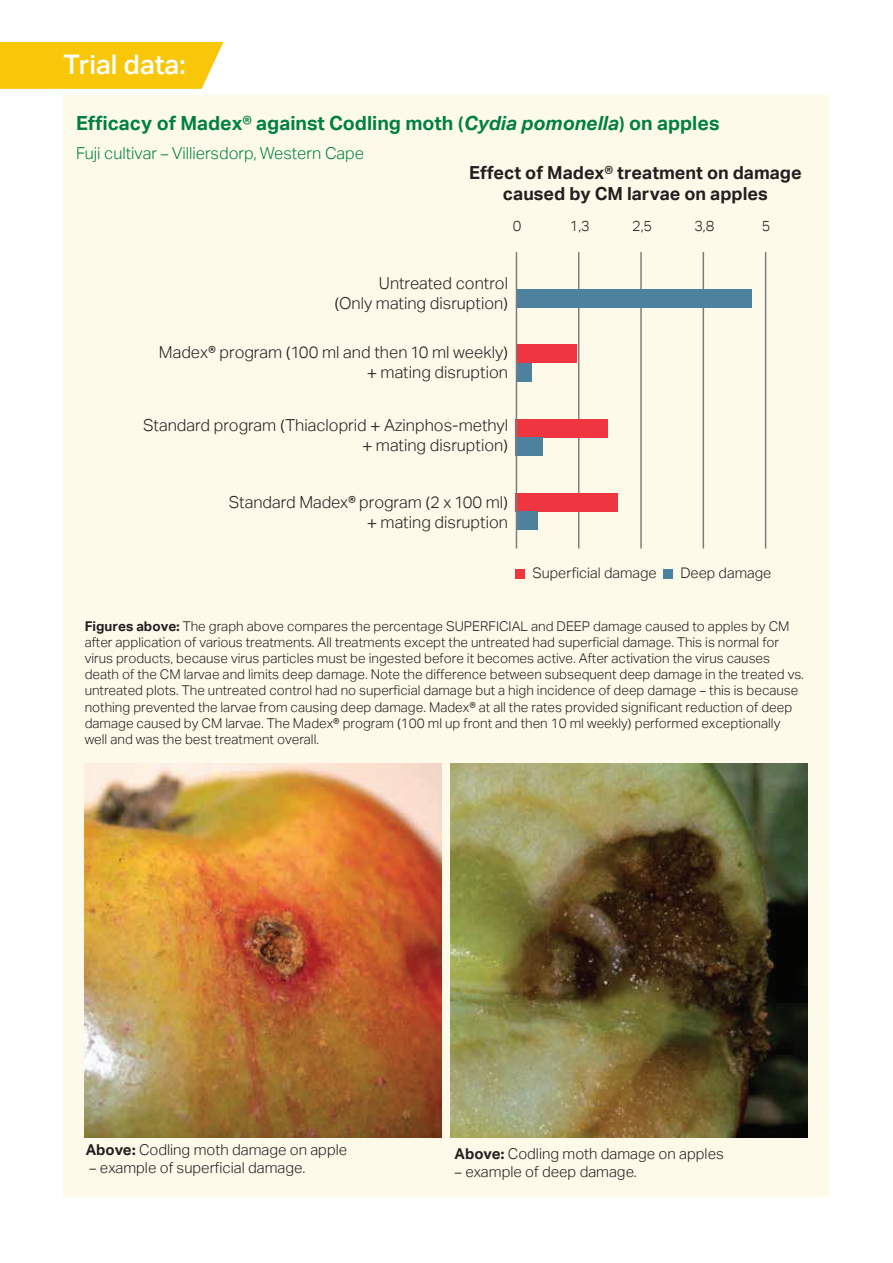
<style>
.page{position:relative;width:893px;height:1263px;background:#fff}
.page>*{position:absolute;margin:0;border:0;box-sizing:border-box;transform-origin:0 0}
.t1{font:500 27px "Aktiv Grotesk";color:#fff}
.t2{font:700 19.5px "Aktiv Grotesk";color:#008044}
.t3{font:700 18px/21.6px "Aktiv Grotesk";color:#231f20;text-align:center}
.t4{font:300 16.5px/19.8px "Aktiv Grotesk";color:#231f20;text-align:right}
.t5{font:300 16.5px "Aktiv Grotesk";color:#008044}
.t6{font:300 15px "Aktiv Grotesk";color:#231f20}
.t7{font:300 14.55px "Aktiv Grotesk";color:#231f20}
.t8{font:300 13.5px/16.2px "Aktiv Grotesk";color:#231f20}
.s1{font-family:"Myriad Pro"}
.s2{font-style:italic}
.s3{font-family:"Myriad Pro";font-weight:400}
.s4{font-weight:700}
.s5{font-family:"Myriad Pro";font-weight:700}
</style>
<div class="page">
<div style="left:0;top:42px;width:223px;height:47px;background:#f9c709"></div>
<div style="left:63px;top:95px;width:766px;height:1102px;background:#fefae9"></div>
<img style="left:450px;top:763px;width:358px;height:374px">
<img style="left:85px;top:763px;width:357px;height:374px">
<div style="left:516px;top:569px;width:9px;height:9px;background:#ee3540"></div>
<div style="left:664px;top:569px;width:9px;height:9px;background:#4d829f"></div>
<hr style="left:578px;top:252px;width:1px;height:296px;background:#7c7a7a">
<hr style="left:640px;top:252px;width:2px;height:296px;background:#7c7a7a">
<hr style="left:703px;top:252px;width:1px;height:296px;background:#7c7a7a">
<hr style="left:765px;top:252px;width:1px;height:296px;background:#7c7a7a">
<div style="left:516px;top:289px;width:235px;height:19px;background:#4d829f"></div>
<div style="left:516px;top:345px;width:61px;height:18px;background:#ee3540"></div>
<div style="left:516px;top:363px;width:15px;height:19px;background:#4d829f"></div>
<div style="left:516px;top:419px;width:92px;height:18px;background:#ee3540"></div>
<div style="left:516px;top:437px;width:27px;height:19px;background:#4d829f"></div>
<div style="left:516px;top:493px;width:102px;height:18px;background:#ee3540"></div>
<div style="left:516px;top:511px;width:21px;height:19px;background:#4d829f"></div>
<hr style="left:516px;top:252px;width:1px;height:296px;background:#7c7a7a">
<h1 class="t1" style="left:63px;top:49px;width:124px">Trial data:</h1>
<h2 class="t2" style="left:76px;top:112px;width:645px">Efficacy of Madex® against Codling moth <span class="s1">(</span><span class="s2">Cydia pomonella</span><span class="s1">)</span> on apples</h2>
<h3 class="t3" style="left:469px;top:162px;width:334px">Effect of Madex® treatment on damage caused by CM larvae on apples</h3>
<p class="t5" style="left:76px;top:144px;width:289px">Fuji cultivar <span class="s3">–</span> Villiersdorp, Western Cape</p>
<p class="t7" style="left:513px;top:217px;width:10px">0</p>
<p class="t7" style="left:570px;top:217px;width:22px">1,3</p>
<p class="t7" style="left:632px;top:217px;width:22px">2,5</p>
<p class="t7" style="left:694px;top:217px;width:22px">3,8</p>
<p class="t7" style="left:762px;top:217px;width:10px">5</p>
<p class="t4" style="left:334px;top:274px;width:175px">Untreated control<br><span class="s3">(</span>Only mating disruption<span class="s3">)</span></p>
<p class="t4" style="left:159px;top:342px;width:351px">Madex® program <span class="s3">(</span>100 ml and then 10 ml weekly<span class="s3">) +</span> mating disruption</p>
<p class="t4" style="left:143px;top:415px;width:366px">Standard program <span class="s3">(</span>Thiacloprid <span class="s3">+</span> Azinphos-methyl <span class="s3">+</span> mating disruption<span class="s3">)</span></p>
<p class="t4" style="left:229px;top:493px;width:281px">Standard Madex® program <span class="s3">(</span>2 x 100 ml<span class="s3">) +</span> mating disruption</p>
<p class="t7" style="left:532px;top:565px;width:126px">Superficial damage</p>
<p class="t7" style="left:680px;top:565px;width:92px">Deep damage</p>
<p class="t8" style="left:85px;top:618px;width:721px"><span class="s4">Figures above</span><span class="s5">:</span> The graph above compares the percentage SUPERFICIAL and DEEP damage caused to apples by CM after application of various treatments. All treatments except the untreated had superficial damage. This is normal for virus products, because virus particles must be ingested before it becomes active. After activation the virus causes death of the CM larvae and limits deep damage. Note the difference between subsequent deep damage in the treated vs. untreated plots. The untreated control had no superficial damage but a high incidence of deep damage <span class="s3">–</span> this is because nothing prevented the larvae from causing deep damage. Madex® at all the rates provided significant reduction of deep damage caused by CM larvae. The Madex® program <span class="s3">(</span>100 ml up front and then 10 ml weekly<span class="s3">)</span> performed exceptionally well and was the best treatment overall.</p>
<p class="t6" style="left:86px;top:1141px;width:263px"><span class="s4">Above</span><span class="s5">:</span> Codling moth damage on apple</p>
<p class="t6" style="left:89px;top:1159px;width:218px"><span class="s3">–</span> example of superficial damage.</p>
<p class="t6" style="left:455px;top:1145px;width:271px"><span class="s4">Above</span><span class="s5">:</span> Codling moth damage on apples</p>
<p class="t6" style="left:455px;top:1163px;width:184px"><span class="s3">–</span> example of deep damage.</p>
</div>
